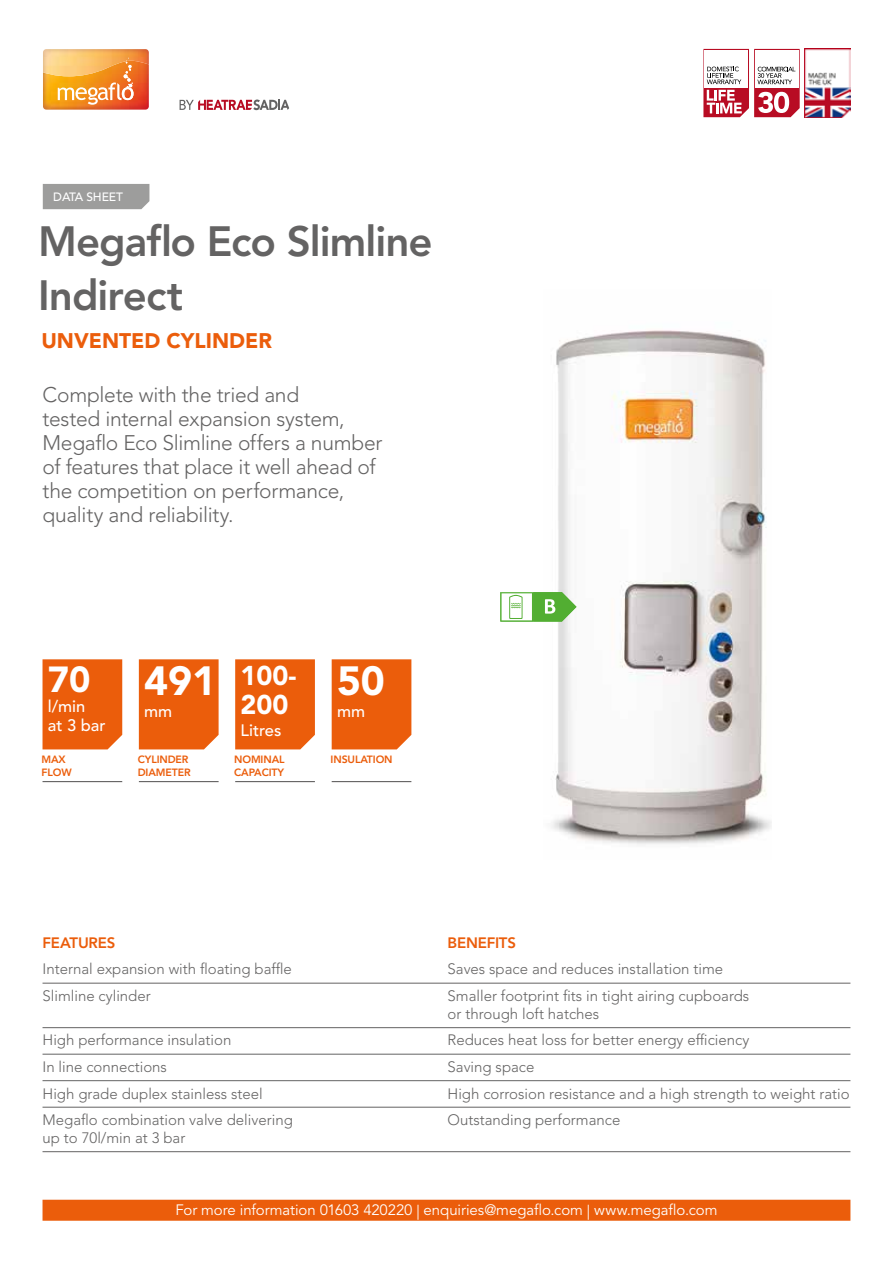
<style>
.page{position:relative;width:893px;height:1263px;background:#fff}
.page>*{position:absolute;margin:0;border:0;box-sizing:border-box;transform-origin:0 0}
.t1{font:800 42px/54px "Avenir LT Std";letter-spacing:-.025em;color:#646363}
.t2{font:900 40.5px "Avenir LT Std";color:#fff}
.t3{font:900 36px "Avenir LT Std";color:#fff}
.t4{font:900 27px/28.5px "Avenir LT Std";color:#fff}
.t5{font:300 21px/24px "Avenir LT Std";letter-spacing:-.015em;color:#646363}
.t6{font:900 21px "Avenir LT Std";color:#eb5d0b}
.t7{font:500 16.5px/19.8px "Avenir LT Std";color:#fff}
.t8{font:300 15px/18px "Avenir LT Std";color:#646363}
.t9{font:15px "Avenir LT Std";letter-spacing:-.005em;color:#fff}
.t10{font:800 15px "Avenir LT Std";letter-spacing:-.015em;color:#eb5d0b}
.t11{font:500 12px "Avenir LT Std";letter-spacing:-.01em;color:#fff}
.t12{font:800 10.5px/12.6px "Avenir LT Std";letter-spacing:-.01em;color:#eb5d0b}
</style>
<div class="page">
<svg style="left:180px;top:100px;width:109px;height:10px"></svg>
<img style="left:43px;top:76px;width:106px;height:34px">
<img style="left:43px;top:49px;width:106px;height:27px">
<svg style="left:58px;top:58px;width:76px;height:47px;background:#f5a853"></svg>
<img style="left:805px;top:49px;width:45px;height:68px">
<svg style="left:703px;top:49px;width:97px;height:68px"></svg>
<div style="left:43px;top:1200px;width:807px;height:21px;background:#eb5d0b"></div>
<div style="left:43px;top:184px;width:106px;height:25px;background:#9d9d9c"></div>
<div style="left:43px;top:659px;width:79px;height:90px;background:#eb5d0b"></div>
<div style="left:139px;top:659px;width:80px;height:90px;background:#eb5d0b"></div>
<div style="left:235px;top:659px;width:80px;height:90px;background:#eb5d0b"></div>
<div style="left:332px;top:659px;width:79px;height:90px;background:#eb5d0b"></div>
<hr style="left:43px;top:781px;width:79px;height:1px;background:#646363">
<hr style="left:139px;top:781px;width:80px;height:1px;background:#646363">
<hr style="left:235px;top:781px;width:80px;height:1px;background:#646363">
<hr style="left:332px;top:781px;width:79px;height:1px;background:#646363">
<hr style="left:43px;top:983px;width:807px;height:1px;background:#646363">
<hr style="left:43px;top:1027px;width:807px;height:1px;background:#646363">
<hr style="left:43px;top:1054px;width:807px;height:1px;background:#646363">
<hr style="left:43px;top:1080px;width:807px;height:1px;background:#646363">
<hr style="left:43px;top:1107px;width:807px;height:1px;background:#646363">
<hr style="left:43px;top:1151px;width:807px;height:1px;background:#646363">
<img style="left:551px;top:330px;width:220px;height:515px">
<svg style="left:500px;top:592px;width:76px;height:30px"></svg>
<p class="t11" style="left:53px;top:190px;width:71px">DATA SHEET</p>
<h1 class="t1" style="left:38px;top:214px;width:396px">Megaflo Eco Slimline<br>Indirect</h1>
<h3 class="t6" style="left:41px;top:328px;width:232px">UNVENTED CYLINDER</h3>
<h3 class="t5" style="left:43px;top:383px;width:341px">Complete with the tried and<br>tested internal expansion system,<br>Megaflo Eco Slimline offers a number of features that place it well ahead of the competition on performance, quality and reliability.</h3>
<h3 class="t3" style="left:48px;top:657px;width:44px">70</h3>
<p class="t7" style="left:48px;top:696px;width:59px">l/min<br>at 3 bar</p>
<p class="t12" style="left:41px;top:753px;width:32px">MAX<br>FLOW</p>
<h2 class="t2" style="left:144px;top:657px;width:73px">491</h2>
<p class="t7" style="left:144px;top:702px;width:30px">mm</p>
<p class="t12" style="left:138px;top:753px;width:54px">CYLINDER<br>DIAMETER</p>
<h3 class="t4" style="left:240px;top:661px;width:57px">100-<br>200</h3>
<p class="t7" style="left:240px;top:720px;width:42px">Litres</p>
<p class="t12" style="left:234px;top:753px;width:52px">NOMINAL<br>CAPACITY</p>
<h2 class="t2" style="left:337px;top:657px;width:49px">50</h2>
<p class="t7" style="left:337px;top:702px;width:30px">mm</p>
<p class="t12" style="left:331px;top:753px;width:64px">INSULATION</p>
<p class="t10" style="left:43px;top:934px;width:75px">FEATURES</p>
<p class="t10" style="left:448px;top:934px;width:70px">BENEFITS</p>
<p class="t8" style="left:43px;top:960px;width:251px">Internal expansion with floating baffle</p>
<p class="t8" style="left:448px;top:960px;width:277px">Saves space and reduces installation time</p>
<p class="t8" style="left:43px;top:987px;width:110px">Slimline cylinder</p>
<p class="t8" style="left:448px;top:987px;width:303px">Smaller footprint fits in tight airing cupboards or through loft hatches</p>
<p class="t8" style="left:43px;top:1031px;width:190px">High performance insulation</p>
<p class="t8" style="left:448px;top:1031px;width:303px">Reduces heat loss for better energy efficiency</p>
<p class="t8" style="left:43px;top:1058px;width:126px">In line connections</p>
<p class="t8" style="left:448px;top:1058px;width:88px">Saving space</p>
<p class="t8" style="left:43px;top:1084px;width:222px">High grade duplex stainless steel</p>
<p class="t8" style="left:448px;top:1084px;width:404px">High corrosion resistance and a high strength to weight ratio</p>
<p class="t8" style="left:43px;top:1111px;width:252px">Megaflo combination valve delivering</p>
<p class="t8" style="left:448px;top:1111px;width:174px">Outstanding performance</p>
<p class="t8" style="left:43px;top:1129px;width:144px">up to 70l/min at 3 bar</p>
<p class="t9" style="left:175px;top:1201px;width:544px">For more information 01603 420220 | enquiries@megaflo.com | www.megaflo.com</p>
</div>
